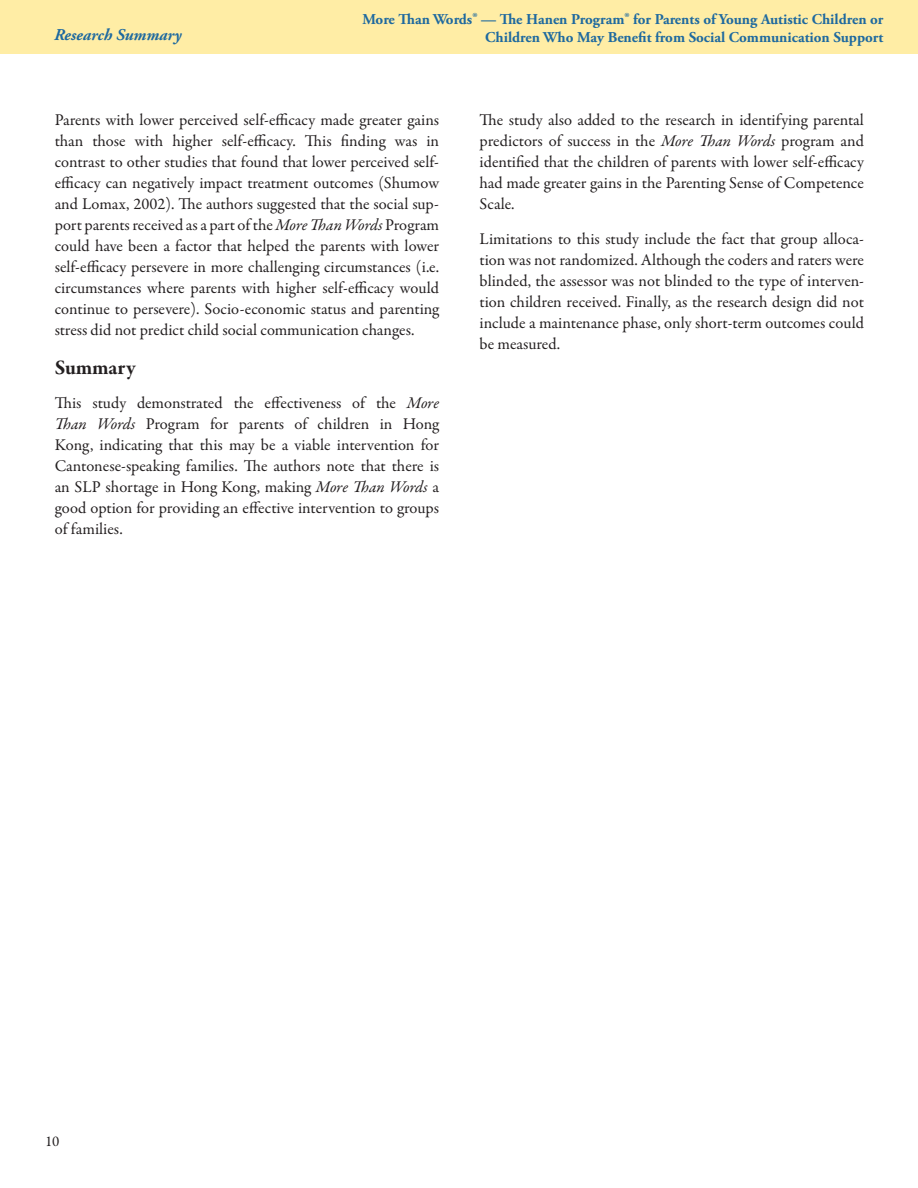
<style>
.page{position:relative;width:918px;height:1188px;background:#fff}
.page>*{position:absolute;margin:0;border:0;box-sizing:border-box;transform-origin:0 0}
.t1{font:700 21px "Garamond Premr Pro";letter-spacing:-.01em;color:#231f20}
.t2{font:16.5px/21px "Garamond Premr Pro";color:#231f20;text-align:justify}
.t3{font:italic 700 16.5px "Adobe Garamond Pro";color:#1e699f}
.t4{font:700 15px "Adobe Garamond Pro";color:#1e699f}
.t5{font:15px "Garamond Premr Pro";color:#231f20}
.s1{font-style:italic}
</style>
<div class="page">
<div style="left:0;top:0;width:918px;height:54px;background:#ffeda5"></div>
<p class="t4" style="left:362px;top:11px;width:523px">More Than Words® — The Hanen Program® for Parents of Young Autistic Children or</p>
<p class="t3" style="left:54px;top:25px;width:129px">Research Summary</p>
<p class="t4" style="left:485px;top:29px;width:400px">Children Who May Benefit from Social Communication Support</p>
<p class="t2" style="left:55px;top:110px;width:386px">Parents with lower perceived self-efficacy made greater gains than those with higher self-efficacy. This finding was in contrast to other studies that found that lower perceived self&shy;efficacy can negatively impact treatment outcomes (Shumow and Lomax, 2002). The authors suggested that the social sup&shy;port parents received as a part of the <span class="s1">More Than Words</span> Program could have been a factor that helped the parents with lower self-efficacy persevere in more challenging circumstances (i.e. circumstances where parents with higher self-efficacy would continue to persevere). Socio-economic status and parenting stress did not predict child social communication changes.</p>
<p class="t1" style="left:55px;top:354px;width:82px">Summary</p>
<p class="t2" style="left:55px;top:393px;width:386px">This study demonstrated the effectiveness of the <span class="s1">More Than Words</span> Program for parents of children in Hong Kong, indicating that this may be a viable intervention for Cantonese-speaking families. The authors note that there is an SLP shortage in Hong Kong, making <span class="s1">More Than Words</span> a good option for providing an effective intervention to groups of families.</p>
<p class="t2" style="left:480px;top:110px;width:386px">The study also added to the research in identifying parental predictors of success in the <span class="s1">More Than Words</span> program and identified that the children of parents with lower self-efficacy had made greater gains in the Parenting Sense of Competence Scale.</p>
<p class="t2" style="left:480px;top:228px;width:386px">Limitations to this study include the fact that group alloca&shy;tion was not randomized. Although the coders and raters were blinded, the assessor was not blinded to the type of interven&shy;tion children received. Finally, as the research design did not include a maintenance phase, only short-term outcomes could be measured.</p>
<p class="t5" style="left:45px;top:1132px;width:16px">10</p>
</div>
